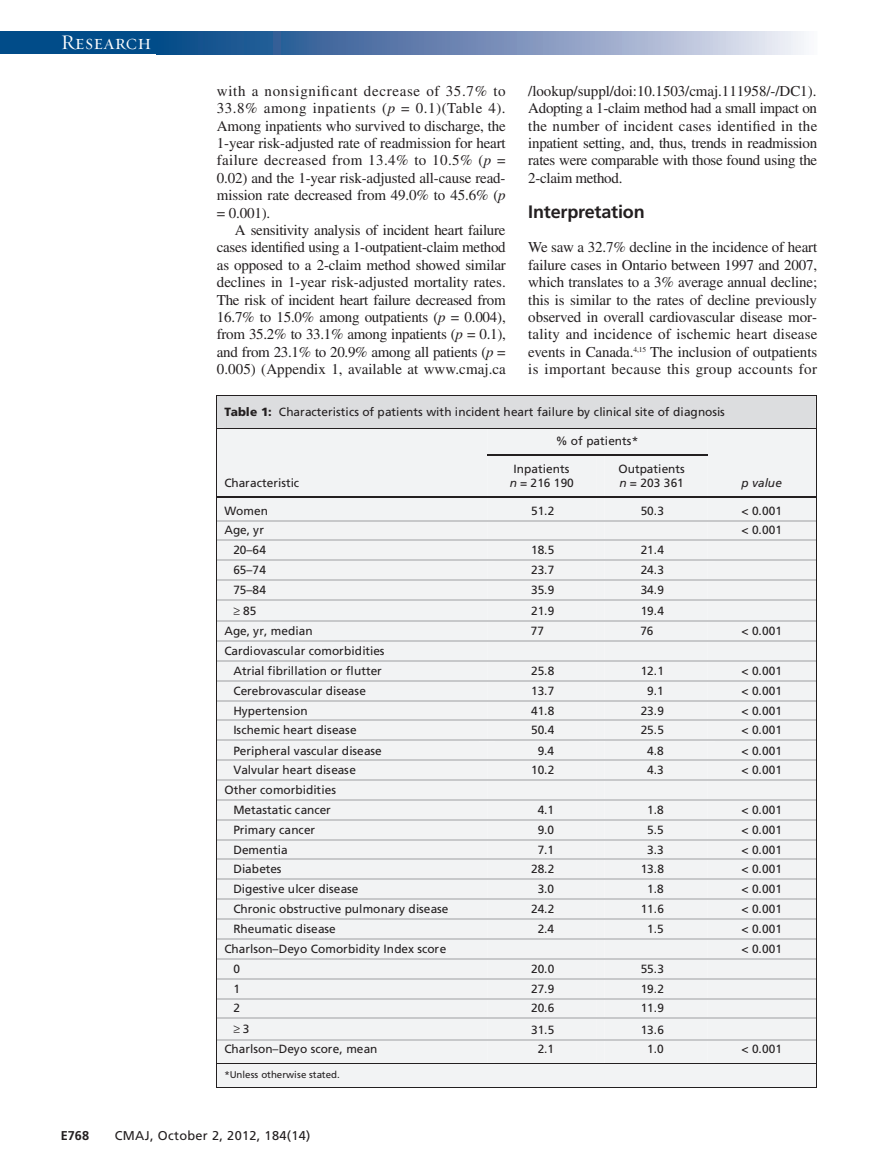
<style>
.page{position:relative;width:878px;height:1175px;background:#fff}
.page>*{position:absolute;margin:0;border:0;box-sizing:border-box;transform-origin:0 0}
.t1{font:21px "Requiem Display HTF Small Caps";letter-spacing:.005em;color:#fff}
.t2{font:700 18px "Frutiger LT Std";letter-spacing:-.01em;color:#231f20}
.t3{font:15px/17.4px "Times LT Std";letter-spacing:-.01em;color:#231f20;text-align:justify}
.t4{font:12.75px "Frutiger LT Std";letter-spacing:.025em;color:#231f20}
.t5{font:700 12.75px "Frutiger LT Std";color:#231f20}
.t6{font:11.85px/14.1px "Frutiger";color:#231f20;text-align:center}
.t7{font:italic 11.85px "Frutiger";letter-spacing:.005em;color:#231f20}
.t8{font:9.75px "Frutiger";letter-spacing:.01em;color:#231f20}
.s1{font-style:italic}
.s2{font-weight:900}
</style>
<div class="page">
<div style="left:0;top:32px;width:164px;height:22px;background:#014c89"></div>
<svg style="left:164px;top:32px;width:640px;height:22px"></svg>
<svg style="left:216px;top:395px;width:600px;height:692px"></svg>
<h1 class="t1" style="left:61px;top:30px;width:92px">Research</h1>
<p class="t3" style="left:217px;top:84px;width:290px">with a nonsignificant decrease of 35.7% to 33.8% among inpatients (<span class="s1">p</span> = 0.1)(Table 4).<br>Among inpatients who survived to discharge, the 1-year risk-adjusted rate of readmission for heart failure decreased from 13.4% to 10.5% (<span class="s1">p</span> = 0.02) and the 1-year risk-adjusted all-cause read&shy;mission rate decreased from 49.0% to 45.6% (<span class="s1">p </span>= 0.001).</p>
<p class="t3" style="left:217px;top:223px;width:290px;text-indent:18px">A sensitivity analysis of incident heart failure cases identified using a 1-outpatient-claim method as opposed to a 2-claim method showed similar declines in 1-year risk-adjusted mortality rates.<br>The risk of incident heart failure decreased from 16.7% to 15.0% among outpatients (<span class="s1">p</span> = 0.004), from 35.2% to 33.1% among inpatients (<span class="s1">p</span> = 0.1), and from 23.1% to 20.9% among all patients (<span class="s1">p</span> = 0.005) (Appendix 1, available at www.cmaj .ca</p>
<p class="t3" style="left:528px;top:84px;width:290px">/lookup /suppl /doi :10 .1503 /cmaj .111958 /-/DC1).<br>Adopting a 1-claim method had a small impact on the number of incident cases identified in the inpatient setting, and, thus, trends in readmission rates were comparable with those found using the 2-claim method.</p>
<p class="t2" style="left:528px;top:204px;width:118px">Interpretation</p>
<p class="t3" style="left:528px;top:240px;width:290px">We saw a 32.7% decline in the incidence of heart failure cases in Ontario between 1997 and 2007, which translates to a 3% average annual decline; this is similar to the rates of decline previously observed in overall cardiovascular disease mor&shy;tality and incidence of ischemic heart disease events in Canada.<sup>4,15</sup> The inclusion of outpatients is important because this group accounts for</p>
<p class="t6" style="left:224px;top:406px;width:502px"><span class="s2">Table 1:</span> Characteristics of patients with incident heart failure by clinical site of diagnosis</p>
<p class="t6" style="left:224px;top:477px;width:76px">Characteristic</p>
<p class="t6" style="left:555px;top:435px;width:84px">% of patients*</p>
<p class="t6" style="left:509px;top:463px;width:66px">Inpatients <span class="s1">n</span> = 216 190</p>
<p class="t6" style="left:618px;top:463px;width:68px;text-align:left">Outpatients <span class="s1">n</span> = 203 361</p>
<p class="t7" style="left:741px;top:478px;width:42px">p value</p>
<p class="t6" style="left:224px;top:505px;width:45px">Women</p>
<p class="t6" style="left:531px;top:505px;width:25px">51.2</p>
<p class="t6" style="left:640px;top:505px;width:25px">50.3</p>
<p class="t6" style="left:741px;top:505px;width:42px">&lt; 0.001</p>
<p class="t6" style="left:224px;top:524px;width:41px">Age, yr</p>
<p class="t6" style="left:741px;top:524px;width:42px">&lt; 0.001</p>
<p class="t6" style="left:233px;top:544px;width:34px">20–64</p>
<p class="t6" style="left:531px;top:544px;width:25px">18.5</p>
<p class="t6" style="left:640px;top:544px;width:25px">21.4</p>
<p class="t6" style="left:233px;top:564px;width:34px">65–74</p>
<p class="t6" style="left:531px;top:564px;width:25px">23.7</p>
<p class="t6" style="left:640px;top:564px;width:25px">24.3</p>
<p class="t6" style="left:233px;top:584px;width:34px">75–84</p>
<p class="t6" style="left:531px;top:584px;width:25px">35.9</p>
<p class="t6" style="left:640px;top:584px;width:25px">34.9</p>
<p class="t6" style="left:233px;top:604px;width:25px">≥ 85</p>
<p class="t6" style="left:531px;top:605px;width:25px">21.9</p>
<p class="t6" style="left:640px;top:605px;width:25px">19.4</p>
<p class="t6" style="left:224px;top:625px;width:90px">Age, yr, median</p>
<p class="t6" style="left:531px;top:625px;width:15px">77</p>
<p class="t6" style="left:640px;top:625px;width:15px">76</p>
<p class="t6" style="left:741px;top:625px;width:42px">&lt; 0.001</p>
<p class="t6" style="left:224px;top:642px;width:162px;line-height:19.8px">Cardiovascular comorbidities<br>Atrial fibrillation or flutter</p>
<p class="t6" style="left:531px;top:664px;width:25px">25.8</p>
<p class="t6" style="left:640px;top:664px;width:25px">12.1</p>
<p class="t6" style="left:741px;top:664px;width:42px">&lt; 0.001</p>
<p class="t6" style="left:233px;top:684px;width:134px">Cerebrovascular disease</p>
<p class="t6" style="left:531px;top:684px;width:25px">13.7</p>
<p class="t6" style="left:647px;top:684px;width:18px">9.1</p>
<p class="t6" style="left:741px;top:684px;width:42px">&lt; 0.001</p>
<p class="t6" style="left:233px;top:704px;width:76px">Hypertension</p>
<p class="t6" style="left:531px;top:704px;width:25px">41.8</p>
<p class="t6" style="left:640px;top:704px;width:25px">23.9</p>
<p class="t6" style="left:741px;top:704px;width:42px">&lt; 0.001</p>
<p class="t6" style="left:233px;top:724px;width:125px">Ischemic heart disease</p>
<p class="t6" style="left:531px;top:724px;width:25px">50.4</p>
<p class="t6" style="left:640px;top:724px;width:25px">25.5</p>
<p class="t6" style="left:741px;top:724px;width:42px">&lt; 0.001</p>
<p class="t6" style="left:233px;top:744px;width:150px">Peripheral vascular disease</p>
<p class="t6" style="left:537px;top:744px;width:18px">9.4</p>
<p class="t6" style="left:647px;top:744px;width:18px">4.8</p>
<p class="t6" style="left:741px;top:744px;width:42px">&lt; 0.001</p>
<p class="t6" style="left:233px;top:764px;width:124px">Valvular heart disease</p>
<p class="t6" style="left:531px;top:764px;width:25px">10.2</p>
<p class="t6" style="left:647px;top:764px;width:18px">4.3</p>
<p class="t6" style="left:741px;top:764px;width:42px">&lt; 0.001</p>
<p class="t6" style="left:224px;top:781px;width:113px;line-height:19.8px">Other comorbidities<br>Metastatic cancer</p>
<p class="t6" style="left:537px;top:803px;width:18px">4.1</p>
<p class="t6" style="left:647px;top:803px;width:18px">1.8</p>
<p class="t6" style="left:741px;top:803px;width:42px">&lt; 0.001</p>
<p class="t6" style="left:233px;top:823px;width:83px">Primary cancer</p>
<p class="t6" style="left:537px;top:823px;width:18px">9.0</p>
<p class="t6" style="left:647px;top:823px;width:18px">5.5</p>
<p class="t6" style="left:741px;top:823px;width:42px">&lt; 0.001</p>
<p class="t6" style="left:233px;top:843px;width:56px">Dementia</p>
<p class="t6" style="left:537px;top:843px;width:18px">7.1</p>
<p class="t6" style="left:647px;top:843px;width:18px">3.3</p>
<p class="t6" style="left:741px;top:843px;width:42px">&lt; 0.001</p>
<p class="t6" style="left:233px;top:863px;width:50px">Diabetes</p>
<p class="t6" style="left:531px;top:863px;width:25px">28.2</p>
<p class="t6" style="left:640px;top:863px;width:25px">13.8</p>
<p class="t6" style="left:741px;top:863px;width:42px">&lt; 0.001</p>
<p class="t6" style="left:233px;top:883px;width:127px">Digestive ulcer disease</p>
<p class="t6" style="left:537px;top:883px;width:18px">3.0</p>
<p class="t6" style="left:647px;top:883px;width:18px">1.8</p>
<p class="t6" style="left:741px;top:883px;width:42px">&lt; 0.001</p>
<p class="t6" style="left:233px;top:903px;width:217px">Chronic obstructive pulmonary disease</p>
<p class="t6" style="left:531px;top:903px;width:25px">24.2</p>
<p class="t6" style="left:640px;top:903px;width:25px">11.6</p>
<p class="t6" style="left:741px;top:903px;width:42px">&lt; 0.001</p>
<p class="t6" style="left:233px;top:923px;width:104px">Rheumatic disease</p>
<p class="t6" style="left:537px;top:923px;width:18px">2.4</p>
<p class="t6" style="left:647px;top:923px;width:18px">1.5</p>
<p class="t6" style="left:741px;top:923px;width:42px">&lt; 0.001</p>
<p class="t6" style="left:224px;top:942px;width:223px">Charlson–Deyo Comorbidity Index score</p>
<p class="t6" style="left:741px;top:942px;width:42px">&lt; 0.001</p>
<p class="t6" style="left:233px;top:962px;width:8px">0</p>
<p class="t6" style="left:531px;top:962px;width:25px">20.0</p>
<p class="t6" style="left:640px;top:962px;width:25px">55.3</p>
<p class="t6" style="left:233px;top:982px;width:8px">1</p>
<p class="t6" style="left:531px;top:982px;width:25px">27.9</p>
<p class="t6" style="left:640px;top:982px;width:25px">19.2</p>
<p class="t6" style="left:233px;top:1002px;width:8px">2</p>
<p class="t6" style="left:531px;top:1002px;width:25px">20.6</p>
<p class="t6" style="left:640px;top:1002px;width:25px">11.9</p>
<p class="t6" style="left:233px;top:1022px;width:17px">≥ 3</p>
<p class="t6" style="left:531px;top:1023px;width:25px">31.5</p>
<p class="t6" style="left:640px;top:1023px;width:25px">13.6</p>
<p class="t6" style="left:224px;top:1043px;width:155px">Charlson–Deyo score, mean</p>
<p class="t6" style="left:537px;top:1043px;width:18px">2.1</p>
<p class="t6" style="left:647px;top:1043px;width:18px">1.0</p>
<p class="t6" style="left:741px;top:1043px;width:42px">&lt; 0.001</p>
<p class="t8" style="left:224px;top:1071px;width:117px">*Unless otherwise stated.</p>
<p class="t5" style="left:61px;top:1130px;width:30px">E768</p>
<p class="t4" style="left:115px;top:1130px;width:197px">CMAJ, October 2, 2012, 184(14)</p>
</div>
